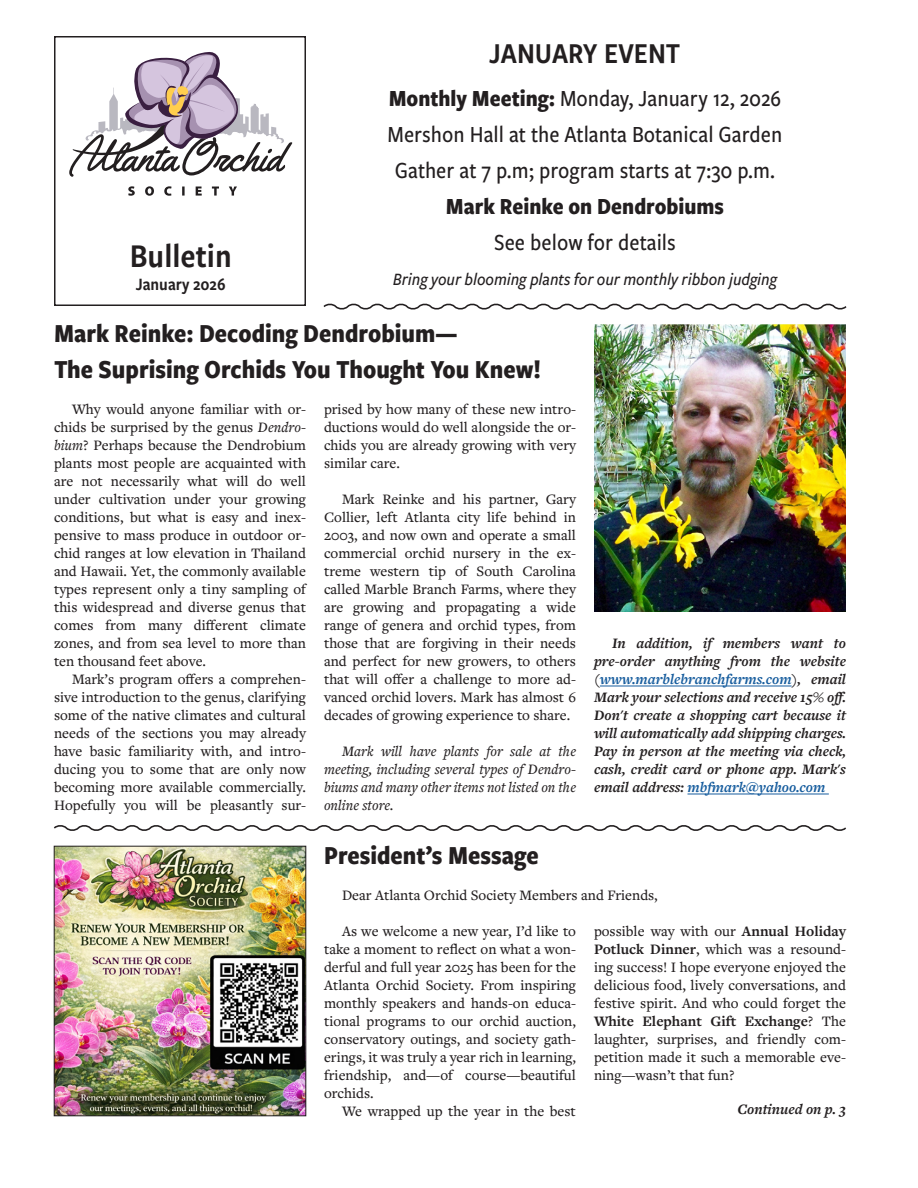
<style>
.page{position:relative;width:918px;height:1188px;background:#fff}
.page>*{position:absolute;margin:0;border:0;box-sizing:border-box;transform-origin:0 0}
.title_ribbons{font:34.5px "Freight Sans Cnd Pro Semi";color:#231f20}
.title_ribbons-2{font:30px "Freight Sans Cnd Pro Semi";color:#231f20}
.regular_title{font:700 27px/36px "Freight Sans Cnd Pro";color:#231f20}
.ribbon_byline{font:500 24px/36px "Freight Sans Cnd Pro";color:#231f20;text-align:center}
.ribbon_byline-2{font:italic 18px "Freight Sans Cnd Pro Med";letter-spacing:-.005em;color:#231f20}
.ribbon_byline-3{font:18px "Freight Sans Cnd Pro Semi";color:#231f20}
.text{font:500 15px/18px "Freight Text Pro";color:#231f20;text-align:justify}
.text-2{font:italic 700 15px/18px "Freight Text Pro";color:#231f20}
.text-3{font:italic 500 15px/18px "Freight Text Pro";color:#231f20;text-align:justify}
.s1{font-weight:700}
.s2{font-style:italic}
.s3{color:#175d9e}
</style>
<div class="page">
<hr style="left:600px;top:686px;width:192px;height:1px;background:#175d9e">
<hr style="left:688px;top:794px;width:141px;height:1px;background:#175d9e">
<svg style="left:69px;top:52px;width:223px;height:144px"></svg>
<div style="left:54px;top:36px;width:252px;height:270px;border:2px solid #231f20"></div>
<svg style="left:323px;top:303px;width:524px;height:7px"></svg>
<svg style="left:54px;top:825px;width:792px;height:6px"></svg>
<img style="left:594px;top:324px;width:252px;height:288px">
<img style="left:56px;top:848px;width:248px;height:266px">
<div style="left:54px;top:846px;width:252px;height:270px;border:1px solid #231f20"></div>
<p class="title_ribbons" style="left:130px;top:233px;width:103px">Bulletin</p>
<p class="ribbon_byline-3" style="left:136px;top:271px;width:91px">January 2026</p>
<p class="title_ribbons-2" style="left:489px;top:33px;width:193px">JANUARY EVENT</p>
<p class="ribbon_byline" style="left:388px;top:80px;width:396px"><span class="s1">Monthly Meeting:</span> Monday, January 12, 2026<br>Mershon Hall at the Atlanta Botanical Garden Gather at 7 p.m; program starts at 7:30 p.m.<br><span class="s1">Mark Reinke on Dendrobiums<br></span>See below for details</p>
<p class="ribbon_byline-2" style="left:393px;top:267px;width:386px">Bring your blooming plants for our monthly ribbon judging</p>
<p class="regular_title" style="left:54px;top:314px;width:489px">Mark Reinke: Decoding Dendrobium—<br>The Suprising Orchids You Thought You Knew!</p>
<p class="text" style="left:54px;top:400px;width:254px;text-indent:18px">Why would anyone familiar with or&shy;chids be surprised by the genus <span class="s2">Dendro&shy;bium</span>? Perhaps because the Dendrobium plants most people are acquainted with are not necessarily what will do well under cultivation under your growing conditions, but what is easy and inex&shy;pensive to mass produce in outdoor or&shy;chid ranges at low elevation in Thailand and Hawaii. Yet, the commonly available types represent only a tiny sampling of this widespread and diverse genus that comes from many different climate zones, and from sea level to more than ten thousand feet above.</p>
<p class="text" style="left:54px;top:670px;width:254px;text-indent:18px">Mark’s program offers a comprehen&shy;sive introduction to the genus, clarifying some of the native climates and cultural needs of the sections you may already have basic familiarity with, and intro&shy;ducing you to some that are only now becoming more available commercially.<br>Hopefully you will be pleasantly sur-</p>
<p class="text" style="left:324px;top:400px;width:254px">prised by how many of these new intro&shy;ductions would do well alongside the or&shy;chids you are already growing with very similar care.</p>
<p class="text" style="left:324px;top:490px;width:254px;text-indent:18px">Mark Reinke and his partner, Gary Collier, left Atlanta city life behind in 2003, and now own and operate a small commercial orchid nursery in the ex&shy;treme western tip of South Carolina called Marble Branch Farms, where they are growing and propagating a wide range of genera and orchid types, from those that are forgiving in their needs and perfect for new growers, to others that will offer a challenge to more ad&shy;vanced orchid lovers. Mark has almost 6 decades of growing experience to share.</p>
<p class="text-3" style="left:324px;top:742px;width:254px;text-indent:18px">Mark will have plants for sale at the meeting, including several types of Dendro&shy;biums and many other items not listed on the online store.</p>
<p class="text-2" style="left:594px;top:634px;width:255px;text-indent:18px">In addition, if members want to pre-order anything from the website (<span class="s3">www.marblebranchfarms.com</span>), email Mark your selections and receive 15% off.<br>Don't create a shopping cart because it will automatically add shipping charges.<br>Pay in person at the meeting via check, cash, credit card or phone app. Mark's email address: <span class="s3">mbfmark@yahoo.com</span></p>
<p class="regular_title" style="left:324px;top:836px;width:216px">President’s Message</p>
<p class="text" style="left:342px;top:886px;width:317px">Dear Atlanta Orchid Society Members and Friends,</p>
<p class="text" style="left:324px;top:922px;width:254px;text-indent:18px">As we welcome a new year, I’d like to take a moment to reflect on what a won&shy;derful and full year 2025 has been for the Atlanta Orchid Society. From inspiring monthly speakers and hands-on educa&shy;tional programs to our orchid auction, conservatory outings, and society gath&shy;erings, it was truly a year rich in learning, friendship, and—of course—beautiful orchids.</p>
<p class="text" style="left:342px;top:1102px;width:235px">We wrapped up the year in the best</p>
<p class="text" style="left:594px;top:922px;width:254px">possible way with our <span class="s1">Annual Holiday Potluck Dinner</span>, which was a resound&shy;ing success! I hope everyone enjoyed the delicious food, lively conversations, and festive spirit. And who could forget the <span class="s1">White Elephant Gift Exchange</span>? The laughter, surprises, and friendly com&shy;petition made it such a memorable eve&shy;ning—wasn’t that fun?</p>
<p class="text-2" style="left:737px;top:1100px;width:110px">Continued on p. 3</p>
</div>
